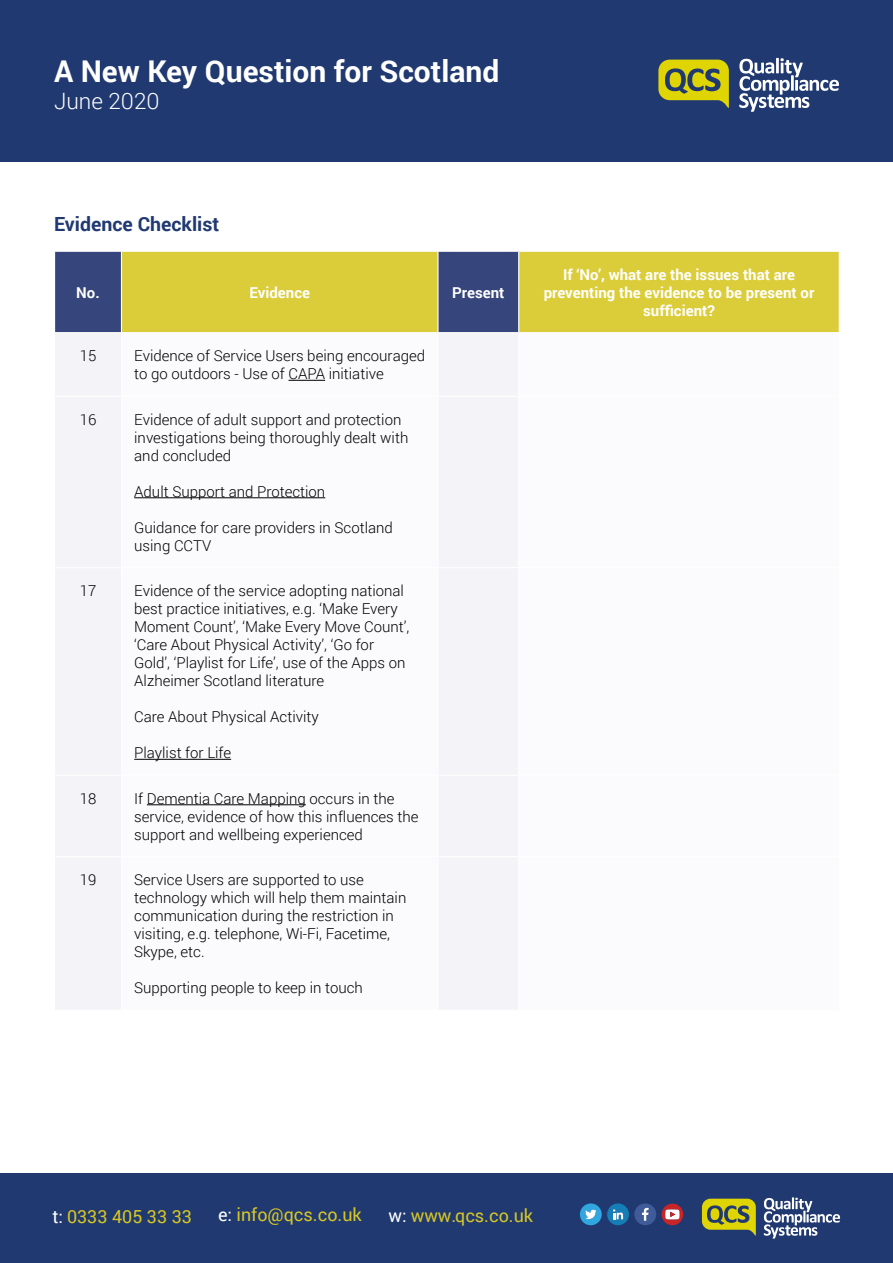
<style>
.page{position:relative;width:893px;height:1263px;background:#fff}
.page>*{position:absolute;margin:0;border:0;box-sizing:border-box;transform-origin:0 0}
.t1{font:700 30px "Roboto";color:#fff}
.t2{font:300 22.5px "Roboto";color:#fff}
.t3{font:700 19.5px "Roboto";color:#203970}
.t4{font:18px "Roboto";color:#d7c724}
.t5{font:300 15px/18px "Roboto";color:#000}
.t6{font:700 15px/18px "Roboto";color:#fff;text-align:center}
.s1{color:#fff}
</style>
<div class="page">
<div style="left:0;top:1173px;width:893px;height:90px;background:#203970"></div>
<svg style="left:702px;top:1199px;width:54px;height:37px"></svg>
<svg style="left:764px;top:1197px;width:76px;height:41px"></svg>
<div style="left:0;top:0;width:893px;height:162px;background:#203970"></div>
<svg style="left:658px;top:60px;width:71px;height:48px"></svg>
<svg style="left:739px;top:58px;width:100px;height:54px"></svg>
<svg style="left:662px;top:1204px;width:21px;height:21px"></svg>
<svg style="left:580px;top:1203px;width:76px;height:22px"></svg>
<div style="left:55px;top:252px;width:66px;height:80px;background:#36457b"></div>
<svg style="left:122px;top:252px;width:717px;height:80px;background:#c7bd41"></svg>
<div style="left:55px;top:334px;width:66px;height:675px;background:#f3f3f8"></div>
<svg style="left:134px;top:334px;width:384px;height:675px"></svg>
<hr style="left:54px;top:396px;width:67px;height:1px;background:#fff">
<hr style="left:121px;top:396px;width:317px;height:1px;background:#fff">
<hr style="left:54px;top:567px;width:67px;height:1px;background:#fff">
<hr style="left:121px;top:567px;width:317px;height:1px;background:#fff">
<hr style="left:54px;top:775px;width:67px;height:1px;background:#fff">
<hr style="left:121px;top:775px;width:317px;height:1px;background:#fff">
<hr style="left:54px;top:856px;width:67px;height:1px;background:#fff">
<hr style="left:121px;top:856px;width:317px;height:1px;background:#fff">
<hr style="left:437px;top:252px;width:2px;height:80px;background:#fff">
<hr style="left:518px;top:252px;width:1px;height:80px;background:#fff">
<hr style="left:437px;top:333px;width:2px;height:63px;background:#fff">
<hr style="left:437px;top:397px;width:2px;height:170px;background:#fff">
<hr style="left:437px;top:568px;width:2px;height:207px;background:#fff">
<hr style="left:437px;top:776px;width:2px;height:80px;background:#fff">
<hr style="left:437px;top:857px;width:2px;height:153px;background:#fff">
<hr style="left:438px;top:396px;width:81px;height:1px;background:#fff">
<hr style="left:438px;top:567px;width:81px;height:1px;background:#fff">
<hr style="left:438px;top:775px;width:81px;height:1px;background:#fff">
<hr style="left:438px;top:856px;width:81px;height:1px;background:#fff">
<hr style="left:288px;top:380px;width:37px;height:1px;background:#000">
<hr style="left:134px;top:497px;width:191px;height:1px;background:#000">
<hr style="left:134px;top:759px;width:97px;height:1px;background:#000">
<hr style="left:147px;top:804px;width:159px;height:1px;background:#000">
<h1 class="t1" style="left:54px;top:50px;width:447px">A New Key Question for Scotland</h1>
<h2 class="t2" style="left:54px;top:85px;width:107px">June 2020</h2>
<h3 class="t3" style="left:54px;top:210px;width:167px">Evidence Checklist</h3>
<p class="t6" style="left:76px;top:283px;width:25px">No.</p>
<p class="t6" style="left:249px;top:283px;width:62px">Evidence</p>
<p class="t6" style="left:452px;top:283px;width:54px">Present</p>
<p class="t5" style="left:80px;top:346px;width:18px">15</p>
<p class="t5" style="left:134px;top:346px;width:292px">Evidence of Service Users being encouraged to go outdoors - Use of CAPA initiative</p>
<p class="t5" style="left:80px;top:410px;width:18px">16</p>
<p class="t5" style="left:134px;top:410px;width:276px">Evidence of adult support and protection investigations being thoroughly dealt with and concluded</p>
<p class="t5" style="left:134px;top:482px;width:193px">Adult Support and Protection</p>
<p class="t5" style="left:134px;top:518px;width:260px">Guidance for care providers in Scotland using CCTV</p>
<p class="t5" style="left:80px;top:581px;width:18px">17</p>
<p class="t5" style="left:134px;top:581px;width:277px">Evidence of the service adopting national best practice initiatives, e.g. ‘Make Every Moment Count’, ‘Make Every Move Count’, ‘Care About Physical Activity’, ‘Go for Gold’, ‘Playlist for Life’, use of the Apps on Alzheimer Scotland literature</p>
<p class="t5" style="left:134px;top:707px;width:186px">Care About Physical Activity</p>
<p class="t5" style="left:134px;top:743px;width:98px">Playlist for Life</p>
<p class="t5" style="left:80px;top:789px;width:18px">18</p>
<p class="t5" style="left:134px;top:789px;width:286px">If Dementia Care Mapping occurs in the service, evidence of how this influences the support and wellbeing experienced</p>
<p class="t5" style="left:80px;top:870px;width:18px">19</p>
<p class="t5" style="left:134px;top:870px;width:274px">Service Users are supported to use technology which will help them maintain communication during the restriction in visiting, e.g. telephone, Wi-Fi, Facetime, Skype, etc.</p>
<p class="t5" style="left:134px;top:978px;width:230px">Supporting people to keep in touch</p>
<p class="t6" style="left:544px;top:265px;width:272px">If ‘No’, what are the issues that are preventing the evidence to be present or sufficient?</p>
<p class="t4" style="left:52px;top:1203px;width:141px"><span class="s1">t:</span> 0333 405 33 33</p>
<p class="t4" style="left:218px;top:1202px;width:145px"><span class="s1">e:</span> info@qcs.co.uk</p>
<p class="t4" style="left:389px;top:1202px;width:146px"><span class="s1">w:</span> www.qcs.co.uk</p>
</div>
